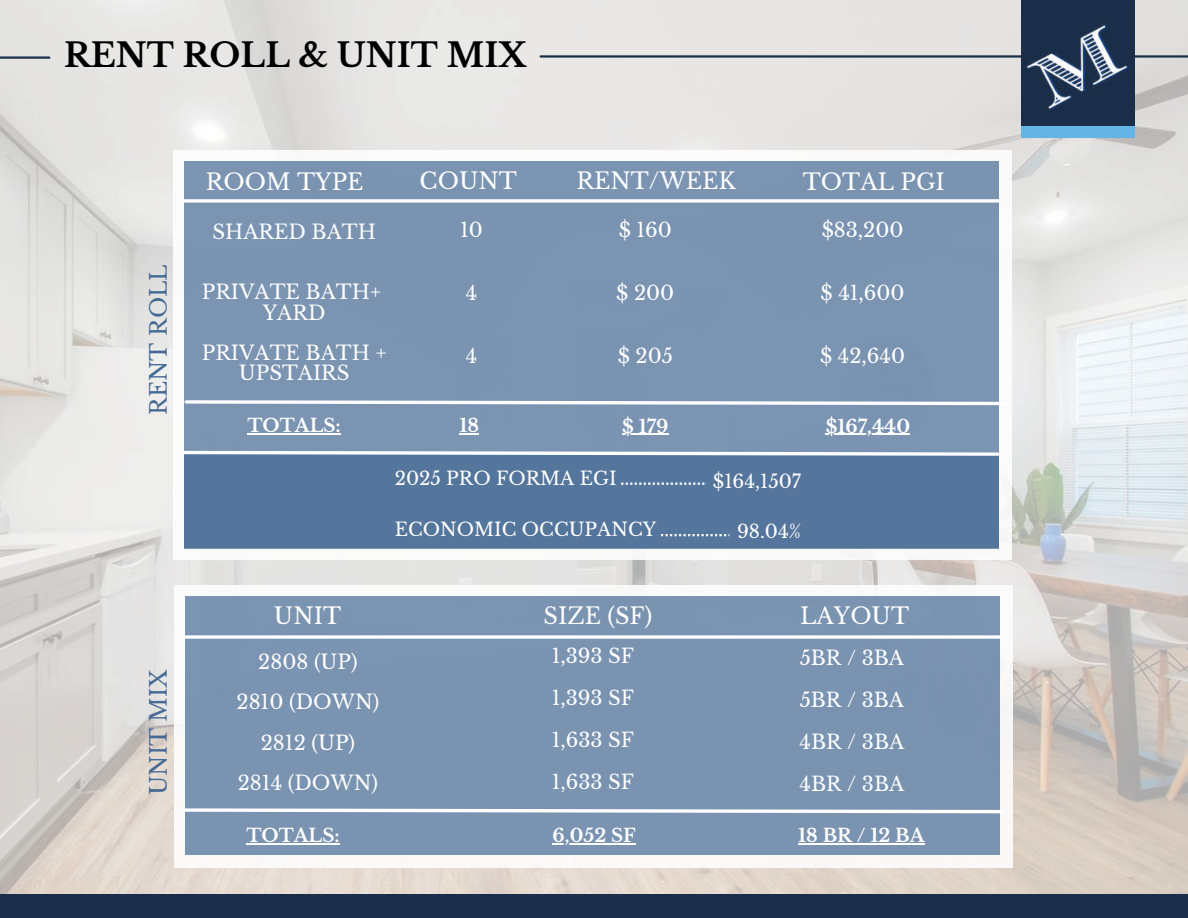
<style>
.page{position:relative;width:1188px;height:918px;background:#fff}
.page>*{position:absolute;margin:0;border:0;box-sizing:border-box;transform-origin:0 0}
.t1{font:700 32.85px "Libre Baskerville";color:#000}
.t2{font:22.5px "Libre Baskerville";color:#fff}
.t3{font:22.5px "Libre Baskerville";color:#466a94}
.t4{font:19.8px/40.5px "Libre Baskerville";color:#fefefe;text-align:center}
.t5{font:19.65px/41.8px "Libre Baskerville";color:#fff;text-align:justify}
.t6{font:18.45px "Libre Baskerville";color:#fff}
.t7{font:700 18.3px "Libre Baskerville";color:#fefefe}
</style>
<div class="page">
<img style="left:0;top:0;width:1188px;height:895px">
<hr style="left:541px;top:55px;width:647px;height:3px;background:#1a2e49">
<img style="left:986px;top:0;width:181px;height:157px">
<div style="left:0;top:895px;width:1188px;height:23px;background:#1a2e49"></div>
<hr style="left:0;top:56px;width:49px;height:3px;background:#1a2e49">
<div style="left:173px;top:150px;width:839px;height:410px;background:#fefefe"></div>
<div style="left:184px;top:161px;width:815px;height:388px;background:#7a94b1"></div>
<svg style="left:184px;top:199px;width:815px;height:4px;background:#e9edf1"></svg>
<svg style="left:184px;top:400px;width:815px;height:6px"></svg>
<div style="left:184px;top:452px;width:815px;height:96px;background:#55769c"></div>
<svg style="left:621px;top:483px;width:86px;height:2px"></svg>
<svg style="left:661px;top:534px;width:68px;height:2px"></svg>
<div style="left:174px;top:586px;width:839px;height:282px;background:#fefefe"></div>
<div style="left:185px;top:596px;width:815px;height:259px;background:#7a93b1"></div>
<svg style="left:185px;top:635px;width:815px;height:4px;background:#e9edf1"></svg>
<svg style="left:185px;top:808px;width:815px;height:6px"></svg>
<svg style="left:184px;top:450px;width:815px;height:6px"></svg>
<svg style="left:460px;top:433px;width:19px;height:1px"></svg>
<hr style="left:622px;top:434px;width:46px;height:1px;background:#fefefe">
<hr style="left:826px;top:434px;width:84px;height:1px;background:#fefefe">
<hr style="left:248px;top:433px;width:93px;height:1px;background:#fefefe">
<hr style="left:553px;top:843px;width:83px;height:1px;background:#fefefe">
<hr style="left:798px;top:843px;width:127px;height:1px;background:#fefefe">
<hr style="left:246px;top:843px;width:94px;height:1px;background:#fefefe">
<h1 class="t1" style="left:64px;top:36px;width:464px">RENT ROLL &amp; UNIT MIX</h1>
<p class="t3" style="left:145px;top:415px;width:152px;rotate:-90deg">RENT ROLL</p>
<p class="t3" style="left:145px;top:795px;width:127px;rotate:-90deg">UNIT MIX</p>
<p class="t2" style="left:206px;top:168px;width:159px">ROOM TYPE</p>
<p class="t4" style="left:212px;top:211px;width:165px">SHARED BATH</p>
<p class="t2" style="left:420px;top:167px;width:99px">COUNT</p>
<p class="t2" style="left:576px;top:167px;width:161px">RENT/WEEK</p>
<p class="t2" style="left:803px;top:168px;width:144px">TOTAL PGI</p>
<p class="t5" style="left:460px;top:210px;width:24px">10</p>
<p class="t5" style="left:619px;top:210px;width:55px">$ 160</p>
<p class="t5" style="left:822px;top:210px;width:83px">$83,200</p>
<p class="t4" style="left:202px;top:282px;width:181px;line-height:20.2px">PRIVATE BATH+<br>YARD</p>
<p class="t4" style="left:202px;top:343px;width:186px;line-height:20.2px">PRIVATE BATH +<br>UPSTAIRS</p>
<p class="t7" style="left:248px;top:414px;width:95px">TOTALS:</p>
<p class="t5" style="left:466px;top:272px;width:13px">4</p>
<p class="t5" style="left:466px;top:335px;width:13px">4</p>
<p class="t5" style="left:616px;top:272px;width:60px">$ 200</p>
<p class="t5" style="left:618px;top:335px;width:57px">$ 205</p>
<p class="t5" style="left:820px;top:272px;width:86px">$ 41,600</p>
<p class="t5" style="left:820px;top:335px;width:86px">$ 42,640</p>
<p class="t7" style="left:460px;top:414px;width:21px">18</p>
<p class="t7" style="left:622px;top:415px;width:48px">$ 179</p>
<p class="t7" style="left:826px;top:415px;width:86px">$167,440</p>
<p class="t6" style="left:395px;top:467px;width:223px">2025 PRO FORMA EGI</p>
<p class="t6" style="left:395px;top:518px;width:263px">ECONOMIC OCCUPANCY</p>
<p class="t6" style="left:713px;top:470px;width:90px">$164,1507</p>
<p class="t6" style="left:737px;top:520px;width:66px">98.04%</p>
<p class="t2" style="left:274px;top:602px;width:69px">UNIT</p>
<p class="t4" style="left:237px;top:642px;width:144px">2808 (UP)<br>2810 (DOWN)<br>2812 (UP)<br>2814 (DOWN)</p>
<p class="t7" style="left:246px;top:825px;width:95px">TOTALS:</p>
<p class="t2" style="left:544px;top:603px;width:110px">SIZE (SF)</p>
<p class="t2" style="left:800px;top:603px;width:111px">LAYOUT</p>
<p class="t5" style="left:552px;top:635px;width:84px">1,393 SF 1,393 SF 1,633 SF 1,633 SF</p>
<p class="t5" style="left:800px;top:637px;width:106px">5BR / 3BA 5BR / 3BA 4BR / 3BA 4BR / 3BA</p>
<p class="t7" style="left:553px;top:825px;width:85px">6,052 SF</p>
<p class="t7" style="left:798px;top:825px;width:128px">18 BR / 12 BA</p>
</div>
